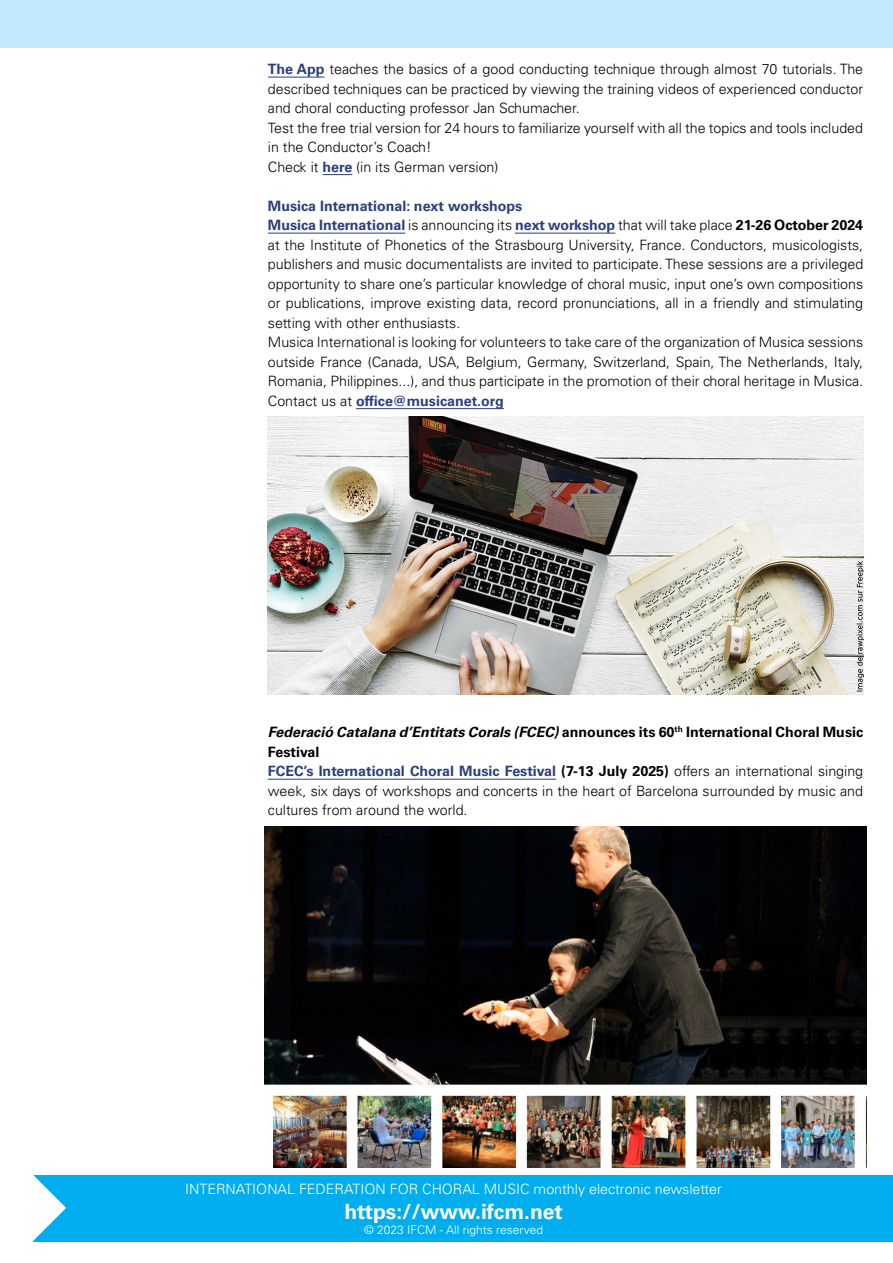
<style>
.page{position:relative;width:893px;height:1263px;background:#fff}
.page>*{position:absolute;margin:0;border:0;box-sizing:border-box;transform-origin:0 0}
.t1{font:700 21px "Univers LT Std";color:#fff}
.t2{font:300 14.25px/19.5px "Univers LT Std";color:#000}
.t3{font:300 14.25px "Univers LT Std";color:#fff}
.t4{font:300 12px "Univers LT Std";color:#fff}
.s1{font-weight:700;color:#2a3f7c}
.s2{font-weight:700}
.s3{font-weight:700;font-style:italic}
</style>
<div class="page">
<hr style="left:268px;top:77px;width:57px;height:1px;background:#2a3f7c">
<svg style="left:323px;top:174px;width:29px;height:1px"></svg>
<hr style="left:268px;top:233px;width:137px;height:1px;background:#2a3f7c">
<hr style="left:515px;top:233px;width:100px;height:1px;background:#2a3f7c">
<hr style="left:356px;top:408px;width:148px;height:1px;background:#2a3f7c">
<hr style="left:268px;top:779px;width:288px;height:1px;background:#2a3f7c">
<div style="left:33px;top:1176px;width:860px;height:66px;background:#00aeef"></div>
<svg style="left:33px;top:1175px;width:33px;height:66px"></svg>
<div style="left:0;top:0;width:893px;height:48px;background:#c0eafb"></div>
<img style="left:268px;top:416px;width:595px;height:279px">
<img style="left:265px;top:827px;width:601px;height:340px">
<p class="t2" style="left:268px;top:59px;width:597px"><span class="s1">The App</span> teaches the basics of a good conducting technique through almost 70 tutorials. The described techniques can be practiced by viewing the training videos of experienced conductor and choral conducting professor Jan Schumacher.<br>Test the free trial version for 24 hours to familiarize yourself with all the topics and tools included in the Conductor’s Coach!<br>Check it <span class="s1">here</span> (in its German version)</p>
<p class="t2" style="left:268px;top:196px;width:597px"><span class="s1">Musica International: next workshops<br>Musica International</span> is announcing its <span class="s1">next workshop</span> that will take place <span class="s2">21-26 October 2024 </span>at the Institute of Phonetics of the Strasbourg University, France. Conductors, musicologists, publishers and music documentalists are invited to participate. These sessions are a privileged opportunity to share one’s particular knowledge of choral music, input one’s own compositions or publications, improve existing data, record pronunciations, all in a friendly and stimulating setting with other enthusiasts.<br>Musica International is looking for volunteers to take care of the organization of Musica sessions outside France (Canada, USA, Belgium, Germany, Switzerland, Spain, The Netherlands, Italy, Romania, Philippines...), and thus participate in the promotion of their choral heritage in Musica.<br>Contact us at <span class="s1">office@musicanet.org</span></p>
<p class="t2" style="left:268px;top:722px;width:597px"><span class="s3">Federació Catalana d’Entitats Corals (FCEC)</span> <span class="s2">announces its 60</span><sup>th</sup> <span class="s2">International Choral Music Festival<br></span><span class="s1">FCEC’s International Choral Music Festival</span> <span class="s2">(7-13 July 2025)</span> offers an international singing week, six days of workshops and concerts in the heart of Barcelona surrounded by music and cultures from around the world.</p>
<p class="t3" style="left:185px;top:1180px;width:538px">INTERNATIONAL FEDERATION FOR CHORAL MUSIC monthly electronic newsletter</p>
<h1 class="t1" style="left:344px;top:1200px;width:220px">https://www.ifcm.net</h1>
<p class="t4" style="left:364px;top:1222px;width:180px">© 2023 IFCM - All rights reserved</p>
</div>
